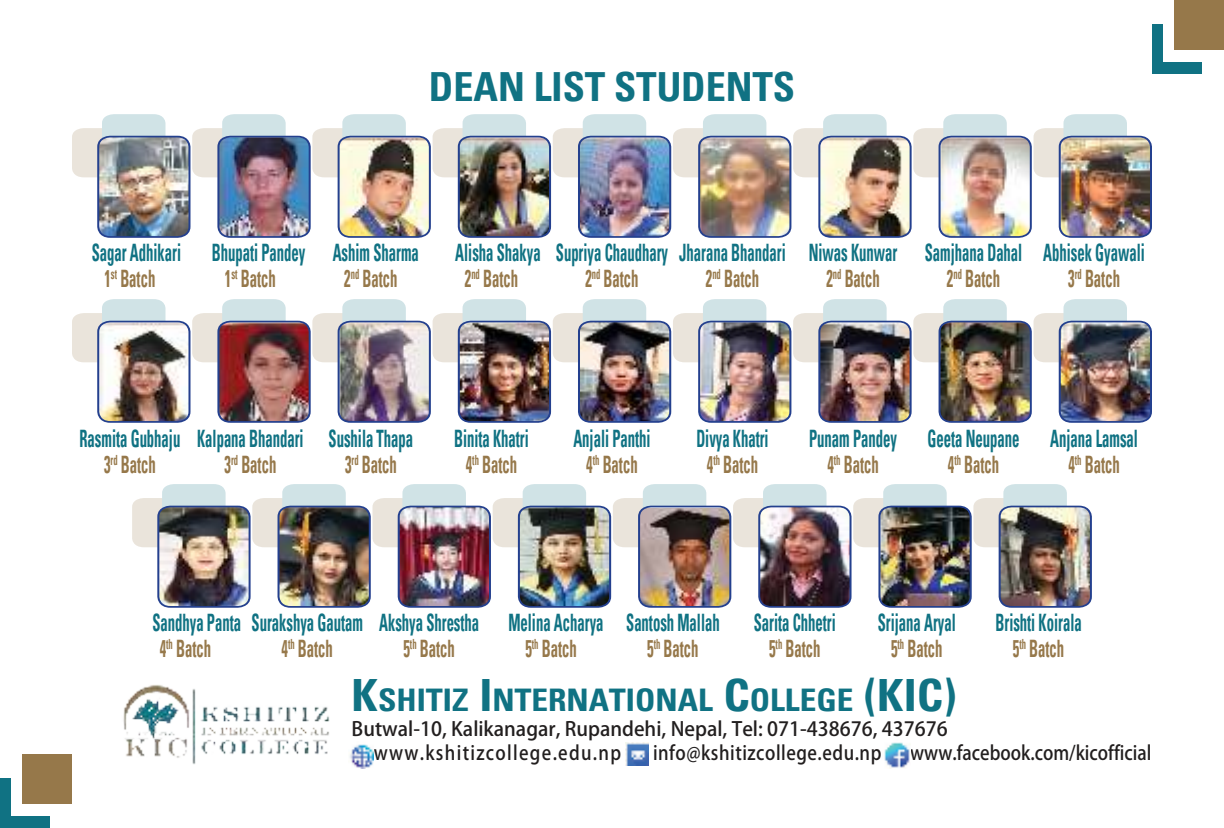
<style>
.page{position:relative;width:1224px;height:828px;background:#fff}
.page>*{position:absolute;margin:0;border:0;box-sizing:border-box;transform-origin:0 0}
.t1{font:700 condensed 40.2px "Univers";color:#107283}
.t2{font:700 condensed 31.2px "Univers";color:#107283;scale:1.07 1}
.t3{font:700 condensed 24px "Univers";color:#107283;scale:.61 1}
.t4{font:700 condensed 24px "Univers";color:#96784a;scale:.61 1}
.t5{font:19.6px/23.4px "Adobe Heiti Std";color:#221f1f}
.t6{font:19.6px "Adobe Heiti Std";color:#221f1f;scale:.9 1}
.t7{font:19.6px "Adobe Heiti Std";letter-spacing:.03em;color:#221f1f;scale:.9 1}
.s1{font-size:44.4px}
</style>
<div class="page">
<div style="left:1152px;top:24px;width:50px;height:50px;background:#107283"></div>
<div style="left:1163px;top:12px;width:50px;height:50px;background:#fff"></div>
<div style="left:1174px;top:0;width:50px;height:50px;background:#96784a"></div>
<div style="left:0;top:778px;width:50px;height:50px;background:#107283"></div>
<div style="left:11px;top:766px;width:50px;height:50px;background:#fff"></div>
<div style="left:22px;top:754px;width:50px;height:49px;background:#96784a"></div>
<img style="left:123px;top:684px;width:207px;height:80px">
<img style="left:72px;top:114px;width:1080px;height:124px">
<img style="left:132px;top:484px;width:960px;height:124px">
<img style="left:72px;top:299px;width:1080px;height:124px">
<img style="left:884px;top:742px;width:26px;height:27px">
<img style="left:626px;top:743px;width:22px;height:22px">
<img style="left:350px;top:744px;width:24px;height:24px">
<h1 class="t1" style="left:429px;top:71px;width:368px">DEAN LIST STUDENTS</h1>
<p class="t3" style="left:92px;top:243px;width:148px">Sagar Adhikari</p>
<p class="t3" style="left:212px;top:243px;width:341px">Bhupati Pandey Ashim Sharma</p>
<p class="t3" style="left:455px;top:243px;width:1132px">Alisha Shakya Supriya Chaudhary Jharana Bhandari Niwas Kunwar Samjhana Dahal Abhisek Gyawali</p>
<p class="t4" style="left:104px;top:269px;width:85px">1<sup>st</sup> Batch</p>
<p class="t4" style="left:225px;top:269px;width:85px">1<sup>st</sup> Batch</p>
<p class="t4" style="left:344px;top:269px;width:89px">2<sup>nd</sup> Batch</p>
<p class="t4" style="left:465px;top:269px;width:89px">2<sup>nd</sup> Batch</p>
<p class="t4" style="left:585px;top:269px;width:89px">2<sup>nd</sup> Batch</p>
<p class="t4" style="left:706px;top:269px;width:89px">2<sup>nd</sup> Batch</p>
<p class="t4" style="left:826px;top:269px;width:89px">2<sup>nd</sup> Batch</p>
<p class="t4" style="left:947px;top:269px;width:89px">2<sup>nd</sup> Batch</p>
<p class="t4" style="left:1068px;top:269px;width:86px">3<sup>rd</sup> Batch</p>
<p class="t3" style="left:79px;top:429px;width:549px">Rasmita Gubhaju Kalpana Bhandari Sushila Thapa</p>
<p class="t3" style="left:454px;top:429px;width:124px">Binita Khatri</p>
<p class="t3" style="left:573px;top:429px;width:128px">Anjali Panthi</p>
<p class="t3" style="left:696px;top:429px;width:120px">Divya Khatri</p>
<p class="t3" style="left:809px;top:429px;width:145px">Punam Pandey</p>
<p class="t3" style="left:928px;top:429px;width:152px">Geeta Neupane</p>
<p class="t3" style="left:1050px;top:429px;width:145px">Anjana Lamsal</p>
<p class="t4" style="left:104px;top:455px;width:86px">3<sup>rd</sup> Batch</p>
<p class="t4" style="left:225px;top:455px;width:86px">3<sup>rd</sup> Batch</p>
<p class="t4" style="left:345px;top:455px;width:86px">3<sup>rd</sup> Batch</p>
<p class="t4" style="left:466px;top:455px;width:86px">4<sup>th</sup> Batch</p>
<p class="t4" style="left:586px;top:455px;width:86px">4<sup>th</sup> Batch</p>
<p class="t4" style="left:707px;top:455px;width:86px">4<sup>th</sup> Batch</p>
<p class="t4" style="left:827px;top:455px;width:86px">4<sup>th</sup> Batch</p>
<p class="t4" style="left:948px;top:455px;width:86px">4<sup>th</sup> Batch</p>
<p class="t4" style="left:1068px;top:455px;width:86px">4<sup>th</sup> Batch</p>
<p class="t3" style="left:152px;top:613px;width:931px">Sandhya Panta Surakshya Gautam Akshya Shrestha Melina Acharya Santosh Mallah</p>
<p class="t3" style="left:754px;top:613px;width:136px">Sarita Chhetri</p>
<p class="t3" style="left:878px;top:613px;width:129px">Srijana Aryal</p>
<p class="t3" style="left:996px;top:613px;width:143px">Brishti Koirala</p>
<p class="t4" style="left:160px;top:639px;width:86px">4<sup>th</sup> Batch</p>
<p class="t4" style="left:282px;top:639px;width:86px">4<sup>th</sup> Batch</p>
<p class="t4" style="left:403px;top:639px;width:86px">5<sup>th</sup> Batch</p>
<p class="t4" style="left:525px;top:639px;width:86px">5<sup>th</sup> Batch</p>
<p class="t4" style="left:647px;top:639px;width:86px">5<sup>th</sup> Batch</p>
<p class="t4" style="left:769px;top:639px;width:86px">5<sup>th</sup> Batch</p>
<p class="t4" style="left:891px;top:639px;width:86px">5<sup>th</sup> Batch</p>
<p class="t4" style="left:1013px;top:639px;width:86px">5<sup>th</sup> Batch</p>
<p class="t2" style="left:352px;top:688px;width:567px"><span class="s1">K</span>SHITIZ <span class="s1">I</span>NTERNATIONAL <span class="s1">C</span>OLLEGE <span class="s1">(KIC)</span></p>
<p class="t5" style="left:374px;top:718px;width:575px;text-indent:-22px">Butwal-10, Kalikanagar, Rupandehi, Nepal, Tel: 071-438676, 437676 www.kshitizcollege.edu.np</p>
<p class="t7" style="left:653px;top:741px;width:255px">info@kshitizcollege.edu.np</p>
<p class="t6" style="left:910px;top:741px;width:270px">www.facebook.com/kicofficial</p>
</div>
